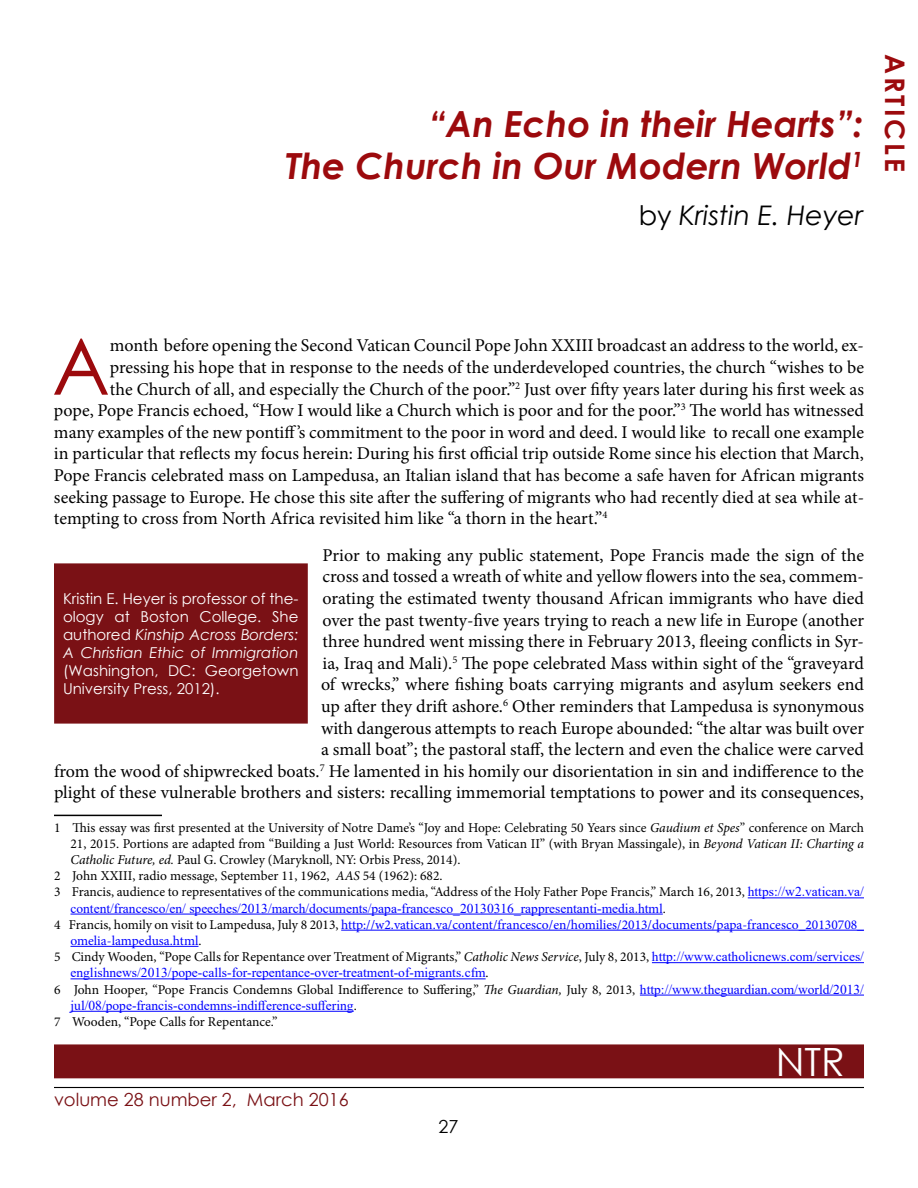
<style>
.page{position:relative;width:918px;height:1188px;background:#fff}
.page>*{position:absolute;margin:0;border:0;box-sizing:border-box;transform-origin:0 0}
.t1{font:78.15px "Century Gothic";color:#9c0a0d}
.t2{font:39px "Century Gothic";color:#fff}
.t3{font:italic 700 36px/41.4px "Century Gothic";color:#9c0a0d;text-align:right}
.t4{font:italic 27px "Century Gothic";color:#000}
.t5{font:700 27px "Century Gothic";letter-spacing:.1em;color:#9c0a0d}
.t6{font:18px/21.6px "Minion Pro";color:#000;text-align:right}
.t7{font:18px "Century Gothic";color:#7a1115}
.t8{font:18px "Century Gothic";color:#000}
.t9{font:15px/18px "Century Gothic";color:#fff;text-align:justify}
.t10{font:13.5px "Minion Pro";color:#000}
.t11{font:13.5px "Times New Roman";color:#00f}
.t12{font:13.5px "Minion Pro";color:#00f}
.s1{font-style:normal}
.s2{font-style:italic}
.s3{font-family:"Times New Roman";color:#00f}
.s4{font-family:"Minion Pro";color:#000}
.s5{color:#000}
</style>
<div class="page">
<div style="left:55px;top:1045px;width:808px;height:33px;background:#7a1115"></div>
<div style="left:54px;top:1044px;width:810px;height:34px;border:2px solid #7a1115"></div>
<hr style="left:54px;top:1087px;width:810px;height:1px;background:#000">
<div style="left:54px;top:563px;width:254px;height:161px;background:#7a1115"></div>
<hr style="left:54px;top:815px;width:108px;height:1px;background:#000">
<hr style="left:748px;top:898px;width:116px;height:1px;background:#00f">
<hr style="left:70px;top:914px;width:593px;height:1px;background:#00f">
<hr style="left:341px;top:930px;width:523px;height:1px;background:#00f">
<hr style="left:70px;top:946px;width:129px;height:1px;background:#00f">
<hr style="left:652px;top:962px;width:212px;height:1px;background:#00f">
<hr style="left:70px;top:979px;width:416px;height:1px;background:#00f">
<hr style="left:640px;top:995px;width:224px;height:1px;background:#00f">
<hr style="left:70px;top:1011px;width:284px;height:1px;background:#00f">
<h3 class="t3" style="left:286px;top:102px;width:579px">“An Echo in their Hearts”:<br>The Church in Our Modern World<sup>1</sup></h3>
<h3 class="t4" style="left:639px;top:196px;width:226px"><span class="s1">by</span> Kristin E. Heyer</h3>
<h3 class="t5" style="left:916px;top:54px;width:119px;rotate:90deg">ARTICLE</h3>
<h1 class="t1" style="left:52px;top:312px;width:59px">A</h1>
<p class="t6" style="left:110px;top:335px;width:756px">month<sup>1</sup> before opening the Second Vatican Council Pope John XXIII broadcast an address to the world, ex-</p>
<p class="t6" style="left:110px;top:357px;width:756px">pressing his hope that in response to the needs of the underdeveloped countries, the church “wishes to be</p>
<p class="t6" style="left:110px;top:378px;width:756px">the Church of all, and especially the Church of the poor.”<sup>2</sup> Just over fifty years later during his first week as</p>
<p class="t6" style="left:54px;top:400px;width:812px">pope, Pope Francis echoed, “How I would like a Church which is poor and for the poor.”<sup>3</sup> The world has witnessed</p>
<p class="t6" style="left:54px;top:421px;width:812px">many examples of the new pontiff’s commitment to the poor in word and deed. I would like to recall one example</p>
<p class="t6" style="left:54px;top:443px;width:811px">in particular that reflects my focus herein: During his first official trip outside Rome since his election that March,</p>
<p class="t6" style="left:54px;top:465px;width:812px">Pope Francis celebrated mass on Lampedusa, an Italian island that has become a safe haven for African migrants</p>
<p class="t6" style="left:54px;top:486px;width:812px">seeking passage to Europe. He chose this site after the suffering of migrants who had recently died at sea while at-</p>
<p class="t6" style="left:54px;top:508px;width:555px">tempting to cross from North Africa revisited him like “a thorn in the heart.”<sup>4</sup></p>
<p class="t6" style="left:54px;top:544px;width:812px">Prior to making any public statement, Pope Francis made the sign of the<br>cross and tossed a wreath of white and yellow flowers into the sea, commem-<br>orating the estimated twenty thousand African immigrants who have died<br>over the past twenty-five years trying to reach a new life in Europe (another<br>three hundred went missing there in February 2013, fleeing conflicts in Syr-<br>ia, Iraq and Mali).<sup>5</sup> The pope celebrated Mass within sight of the “graveyard<br>of wrecks,” where fishing boats carrying migrants and asylum seekers end<br>up after they drift ashore.<sup>6</sup> Other reminders that Lampedusa is synonymous<br>with dangerous attempts to reach Europe abounded: “the altar was built over<br>a small boat”; the pastoral staff, the lectern and even the chalice were carved<br>from the wood of shipwrecked boats.<sup>7</sup> He lamented in his homily our disorientation in sin and indifference to the plight of these vulnerable brothers and sisters: recalling immemorial temptations to power and its consequences,</p>
<p class="t10" style="left:54px;top:818px;width:811px">1 This essay was first presented at the University of Notre Dame’s “Joy and Hope: Celebrating 50 Years since <span class="s2">Gaudium et Spes</span>” conference on March</p>
<p class="t10" style="left:70px;top:834px;width:795px">21, 2015. Portions are adapted from “Building a Just World: Resources from Vatican II” (with Bryan Massingale), in <span class="s2">Beyond Vatican II: Charting a</span></p>
<p class="t10" style="left:70px;top:851px;width:391px"><span class="s2">Catholic Future, ed.</span> Paul G. Crowley (Maryknoll, NY: Orbis Press, 2014).</p>
<p class="t10" style="left:54px;top:867px;width:390px">2 John XXIII, radio message, September 11, 1962, <span class="s2">AAS</span> 54 (1962): 682.</p>
<p class="t10" style="left:54px;top:883px;width:812px">3 Francis, audience to representatives of the communications media, “Address of the Holy Father Pope Francis,” March 16, 2013, <span class="s3">https://w2.vatican.va/</span></p>
<p class="t11" style="left:70px;top:899px;width:597px">content/francesco/en/ speeches/2013/march/documents/papa-francesco_20130316_rappresentanti-media.html<span class="s4">.</span></p>
<p class="t12" style="left:54px;top:915px;width:812px"><span class="s5">4 Francis, homily on visit to Lampedusa, July 8 2013,</span> http://w2.vatican.va/content/francesco/en/homilies/2013/documents/papa-francesco_20130708_</p>
<p class="t12" style="left:70px;top:932px;width:133px">omelia-lampedusa.html<span class="s5">.</span></p>
<p class="t10" style="left:54px;top:948px;width:812px">5 Cindy Wooden, “Pope Calls for Repentance over Treatment of Migrants,” <span class="s2">Catholic News Service</span>, July 8, 2013, <span class="s3">http://www.catholicnews.com/services/</span></p>
<p class="t11" style="left:70px;top:963px;width:420px">englishnews/2013/pope-calls-for-repentance-over-treatment-of-migrants.cfm<span class="s4">.</span></p>
<p class="t10" style="left:54px;top:980px;width:812px">6 John Hooper, “Pope Francis Condemns Global Indifference to Suffering,” <span class="s2">The Guardian,</span> July 8, 2013, <span class="s3">http://www.theguardian.com/world/2013/</span></p>
<p class="t11" style="left:70px;top:996px;width:288px">jul/08/pope-francis-condemns-indifference-suffering<span class="s4">.</span></p>
<p class="t10" style="left:54px;top:1013px;width:225px">7 Wooden, “Pope Calls for Repentance.”</p>
<p class="t9" style="left:63px;top:589px;width:237px">Kristin E. Heyer is professor of the&shy;ology at Boston College. She authored <span class="s2">Kinship Across Borders:<br>A Christian Ethic of Immigration</span></p>
<p class="t9" style="left:63px;top:661px;width:237px">(Washington, DC: Georgetown<br>University Press, 2012).</p>
<p class="t7" style="left:54px;top:1087px;width:296px">volume 28 number 2, March 2016</p>
<p class="t8" style="left:438px;top:1114px;width:21px">27</p>
<h2 class="t2" style="left:776px;top:1035px;width:71px">NTR</h2>
</div>
